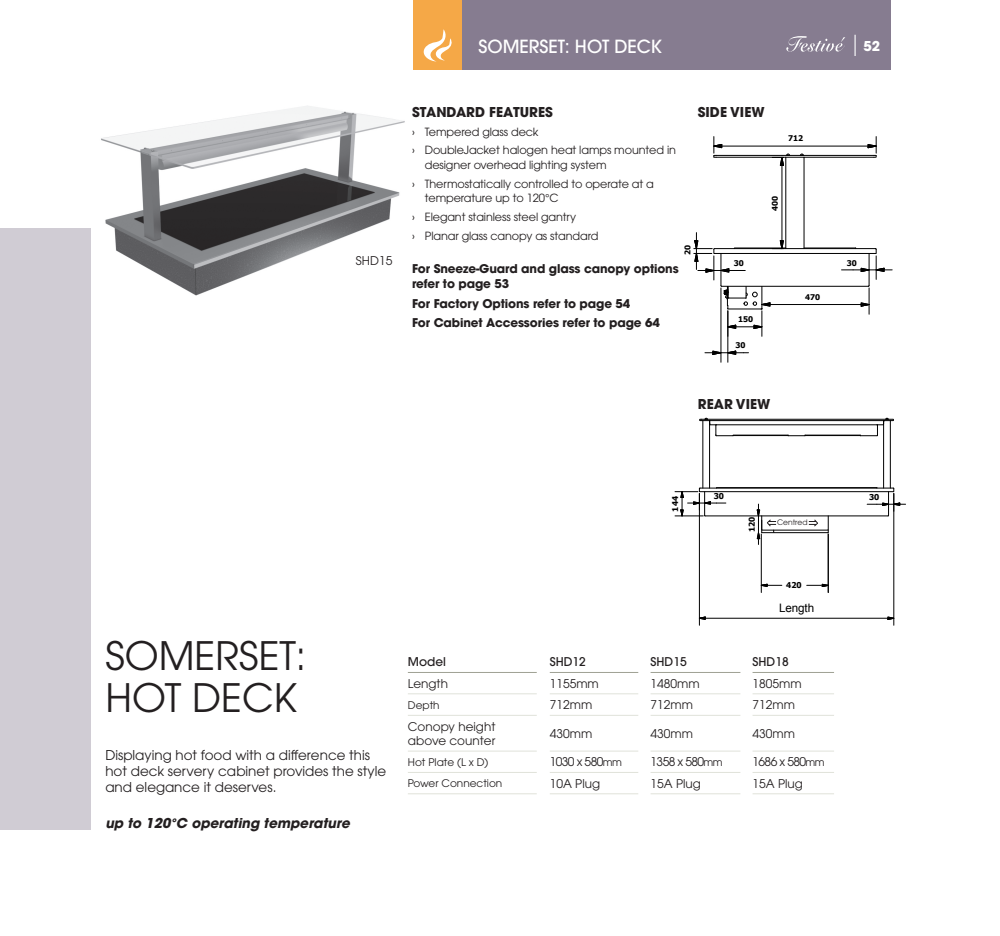
<style>
.page{position:relative;width:1000px;height:936px;background:#fff}
.page>*{position:absolute;margin:0;border:0;box-sizing:border-box;transform-origin:0 0}
.t1{font:39px "Avant Garde";color:#231f20}
.t2{font:500 18px "Avant Garde";color:#fff}
.ParaStyle04-Leading{font:13.5px/16.2px "Avant Garde";color:#231f20}
.t3{font:700 13.5px "Avant Garde";color:#231f20}
.ParaStyle04-Leading-2{font:italic 700 13.5px "Avant Garde";color:#231f20}
.t4{font:700 13.5px "Avant Garde";color:#fff}
.t5{font:12px/14.4px "Avant Garde";color:#231f20}
.t6{font:700 12px/15px "Avant Garde";letter-spacing:-.01em;color:#231f20}
.t7{font:500 12px "Avant Garde";color:#231f20}
.t8{font:11.7px "Arial";letter-spacing:-.005em;color:#000}
.t9{font:11.25px/14.2px "Avant Garde";letter-spacing:-.01em;color:#231f20}
.t10{font:700 10.95px "Tahoma";color:#000}
.t11{font:10.5px "Avant Garde";color:#231f20}
.t12{font:700 8.1px "Tahoma";color:#000}
.t13{font:700 7.8px "Tahoma";color:#000}
.t14{font:7.5px "Avant Garde";color:#231f20}
.s1{font-size:10.5px}
</style>
<div class="page">
<img style="left:101px;top:69px;width:367px;height:227px">
<div style="left:0;top:228px;width:91px;height:601px;background:#d0ccd4"></div>
<div style="left:460px;top:0;width:430px;height:69px;background:#867c90"></div>
<svg style="left:854px;top:35px;width:1px;height:21px"></svg>
<svg style="left:786px;top:36px;width:59px;height:16px"></svg>
<div style="left:413px;top:0;width:48px;height:69px;background:#f5a847"></div>
<svg style="left:423px;top:29px;width:29px;height:32px"></svg>
<hr style="left:408px;top:672px;width:128px;height:1px;background:#9fa194">
<hr style="left:549px;top:672px;width:89px;height:1px;background:#9fa194">
<hr style="left:650px;top:672px;width:90px;height:1px;background:#9fa194">
<hr style="left:752px;top:672px;width:81px;height:1px;background:#9fa194">
<hr style="left:408px;top:693px;width:128px;height:1px;background:#e0e2da">
<hr style="left:549px;top:693px;width:89px;height:1px;background:#e0e2da">
<hr style="left:650px;top:693px;width:90px;height:1px;background:#e0e2da">
<hr style="left:752px;top:693px;width:81px;height:1px;background:#e0e2da">
<hr style="left:408px;top:715px;width:128px;height:1px;background:#e0e2da">
<hr style="left:549px;top:715px;width:89px;height:1px;background:#e0e2da">
<hr style="left:650px;top:715px;width:90px;height:1px;background:#e0e2da">
<hr style="left:752px;top:715px;width:81px;height:1px;background:#e0e2da">
<hr style="left:408px;top:750px;width:128px;height:1px;background:#e0e2da">
<hr style="left:549px;top:750px;width:89px;height:1px;background:#e0e2da">
<hr style="left:650px;top:750px;width:90px;height:1px;background:#e0e2da">
<hr style="left:752px;top:750px;width:81px;height:1px;background:#e0e2da">
<hr style="left:408px;top:772px;width:128px;height:1px;background:#e0e2da">
<hr style="left:549px;top:772px;width:89px;height:1px;background:#e0e2da">
<hr style="left:650px;top:772px;width:90px;height:1px;background:#e0e2da">
<hr style="left:752px;top:772px;width:81px;height:1px;background:#e0e2da">
<hr style="left:408px;top:793px;width:128px;height:1px;background:#e0e2da">
<hr style="left:549px;top:793px;width:89px;height:1px;background:#e0e2da">
<hr style="left:650px;top:793px;width:90px;height:1px;background:#e0e2da">
<hr style="left:752px;top:793px;width:81px;height:1px;background:#e0e2da">
<hr style="left:889px;top:421px;width:1px;height:67px;background:#000">
<hr style="left:883px;top:421px;width:1px;height:67px;background:#000">
<hr style="left:709px;top:421px;width:1px;height:67px;background:#000">
<hr style="left:702px;top:420px;width:1px;height:68px;background:#000">
<svg style="left:699px;top:418px;width:194px;height:18px"></svg>
<hr style="left:804px;top:435px;width:56px;height:1px;background:#000">
<hr style="left:732px;top:435px;width:56px;height:1px;background:#000">
<svg style="left:698px;top:616px;width:7px;height:4px"></svg>
<svg style="left:887px;top:616px;width:8px;height:4px"></svg>
<hr style="left:705px;top:618px;width:182px;height:1px;background:#000">
<hr style="left:699px;top:493px;width:1px;height:132px;background:#000">
<hr style="left:893px;top:493px;width:1px;height:132px;background:#000">
<svg style="left:761px;top:583px;width:20px;height:4px"></svg>
<svg style="left:806px;top:583px;width:23px;height:4px"></svg>
<hr style="left:827px;top:534px;width:1px;height:58px;background:#000">
<hr style="left:760px;top:534px;width:1px;height:58px;background:#000">
<hr style="left:803px;top:157px;width:1px;height:91px;background:#000">
<hr style="left:785px;top:157px;width:1px;height:91px;background:#000">
<hr style="left:716px;top:155px;width:157px;height:1px;background:#000">
<hr style="left:716px;top:157px;width:157px;height:1px;background:#000">
<svg style="left:799px;top:153px;width:5px;height:5px"></svg>
<hr style="left:721px;top:146px;width:146px;height:1px;background:#000">
<svg style="left:867px;top:136px;width:10px;height:22px"></svg>
<svg style="left:713px;top:136px;width:9px;height:22px"></svg>
<hr style="left:781px;top:165px;width:1px;height:76px;background:#000">
<svg style="left:772px;top:153px;width:18px;height:19px"></svg>
<hr style="left:727px;top:311px;width:1px;height:51px;background:#000">
<hr style="left:720px;top:288px;width:1px;height:74px;background:#000">
<svg style="left:704px;top:350px;width:44px;height:5px"></svg>
<svg style="left:693px;top:232px;width:198px;height:104px"></svg>
<svg style="left:674px;top:487px;width:231px;height:57px"></svg>
<p class="t2" style="left:478px;top:35px;width:185px">SOMERSET: HOT DECK</p>
<p class="t4" style="left:863px;top:37px;width:18px">52</p>
<p class="t5" style="left:356px;top:253px;width:38px">SHD15</p>
<p class="t3" style="left:412px;top:103px;width:142px">STANDARD FEATURES</p>
<p class="t9" style="left:412px;top:124px;width:128px">› Tempered glass deck</p>
<p class="t9" style="left:424px;top:143px;width:253px;text-indent:-13px">› DoubleJacket halogen heat lamps mounted in designer overhead lighting system</p>
<p class="t9" style="left:424px;top:176px;width:230px;text-indent:-13px">› Thermostatically controlled to operate at a temperature up to 120°C</p>
<p class="t9" style="left:412px;top:209px;width:166px">› Elegant stainless steel gantry</p>
<p class="t9" style="left:412px;top:228px;width:188px">› Planar glass canopy as standard</p>
<p class="t6" style="left:412px;top:261px;width:268px">For Sneeze-Guard and glass canopy options refer to page 53</p>
<p class="t6" style="left:412px;top:296px;width:220px">For Factory Options refer to page 54</p>
<p class="t6" style="left:412px;top:315px;width:249px">For Cabinet Accessories refer to page 64</p>
<p class="t3" style="left:697px;top:103px;width:68px">SIDE VIEW</p>
<p class="t13" style="left:788px;top:133px;width:17px">712</p>
<p class="t13" style="left:769px;top:211px;width:17px;rotate:-90deg">400</p>
<p class="t13" style="left:682px;top:255px;width:12px;rotate:-90deg">20</p>
<p class="t10" style="left:413px;top:254px;width:15px">30</p>
<p class="t13" style="left:733px;top:258px;width:12px">30</p>
<p class="t13" style="left:846px;top:258px;width:12px">30</p>
<p class="t13" style="left:805px;top:292px;width:17px">470</p>
<p class="t13" style="left:737px;top:314px;width:17px">150</p>
<p class="t13" style="left:735px;top:340px;width:12px">30</p>
<p class="t3" style="left:697px;top:395px;width:74px">REAR VIEW</p>
<p class="t1" style="left:105px;top:633px;width:202px">SOMERSET:</p>
<p class="t1" style="left:105px;top:675px;width:193px">HOT DECK</p>
<p class="ParaStyle04-Leading" style="left:105px;top:747px;width:282px">Displaying hot food with a difference this hot deck servery cabinet provides the style and elegance it deserves.</p>
<p class="ParaStyle04-Leading-2" style="left:105px;top:814px;width:246px">up to 120°C operating temperature</p>
<p class="t12" style="left:670px;top:511px;width:17px;rotate:-90deg">144</p>
<p class="t12" style="left:713px;top:491px;width:12px">30</p>
<p class="t12" style="left:868px;top:492px;width:12px">30</p>
<p class="t12" style="left:746px;top:532px;width:17px;rotate:-90deg">120</p>
<p class="t14" style="left:776px;top:518px;width:32px">Centred</p>
<p class="t12" style="left:786px;top:579px;width:17px">420</p>
<p class="t8" style="left:778px;top:600px;width:37px">Length</p>
<p class="t7" style="left:408px;top:654px;width:40px">Model</p>
<p class="t7" style="left:549px;top:654px;width:38px">SHD12</p>
<p class="t7" style="left:650px;top:654px;width:38px">SHD15</p>
<p class="t7" style="left:752px;top:654px;width:38px">SHD18</p>
<p class="t5" style="left:408px;top:676px;width:42px">Length</p>
<p class="t5" style="left:549px;top:676px;width:51px">1155mm</p>
<p class="t5" style="left:650px;top:676px;width:51px">1480mm</p>
<p class="t5" style="left:752px;top:676px;width:51px">1805mm</p>
<p class="t11" style="left:408px;top:698px;width:33px">Depth</p>
<p class="t5" style="left:549px;top:697px;width:44px">712mm</p>
<p class="t5" style="left:650px;top:697px;width:44px">712mm</p>
<p class="t5" style="left:752px;top:697px;width:44px">712mm</p>
<p class="t5" style="left:408px;top:719px;width:89px">Conopy height above counter</p>
<p class="t5" style="left:549px;top:726px;width:44px">430mm</p>
<p class="t5" style="left:650px;top:726px;width:44px">430mm</p>
<p class="t5" style="left:752px;top:726px;width:44px">430mm</p>
<p class="t11" style="left:408px;top:755px;width:82px">Hot Plate (L x D)</p>
<p class="t5" style="left:549px;top:754px;width:74px">1030 x 580<span class="s1">mm</span></p>
<p class="t5" style="left:650px;top:754px;width:74px">1358 x 580<span class="s1">mm</span></p>
<p class="t5" style="left:752px;top:754px;width:74px">1686 x 580<span class="s1">mm</span></p>
<p class="t11" style="left:408px;top:777px;width:96px">Power Connection</p>
<p class="t5" style="left:549px;top:776px;width:52px">10A Plug</p>
<p class="t5" style="left:650px;top:776px;width:52px">15A Plug</p>
<p class="t5" style="left:752px;top:776px;width:52px">15A Plug</p>
</div>
